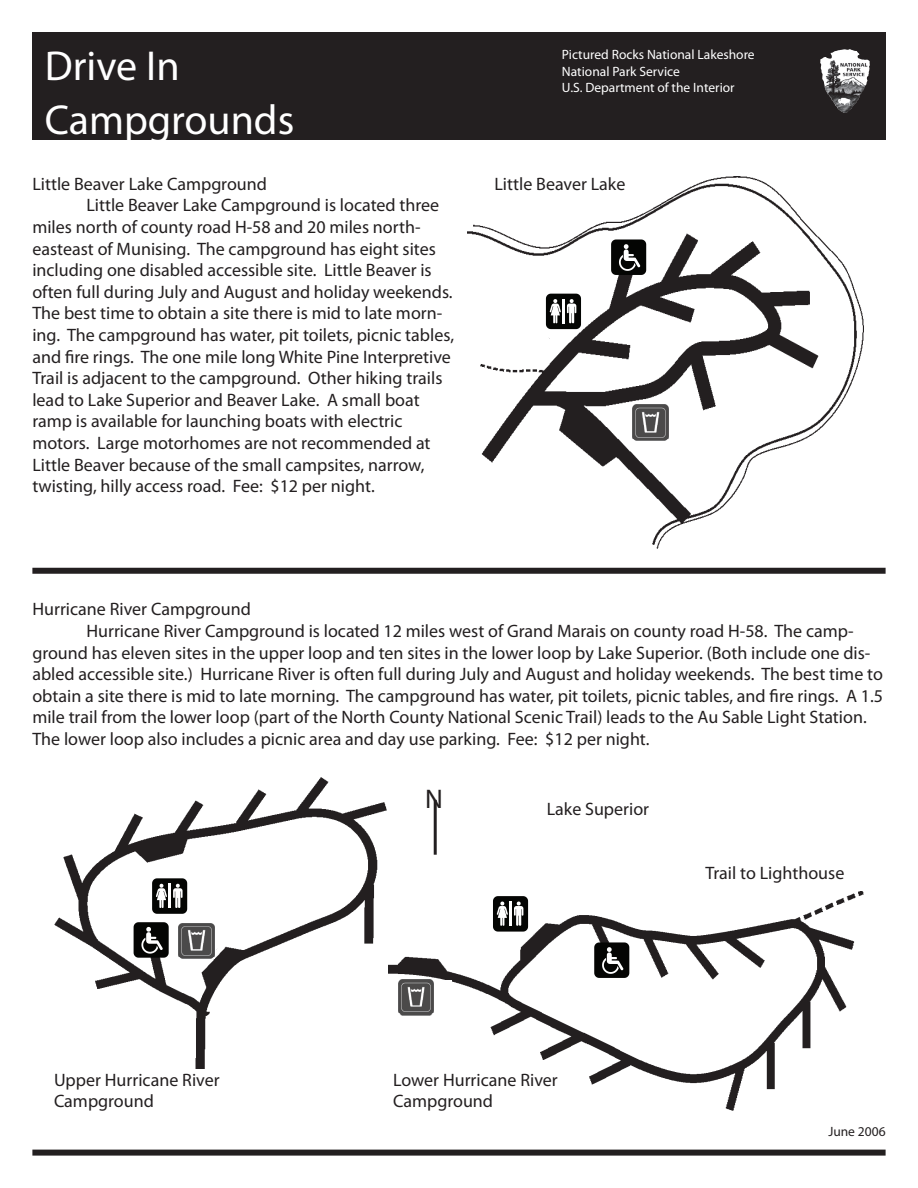
<style>
.page{position:relative;width:918px;height:1188px;background:#fff}
.page>*{position:absolute;margin:0;border:0;box-sizing:border-box;transform-origin:0 0}
.t1{font:42px/54px "Myriad Pro";color:#fff}
.t2{font:27px "Myriad Pro";color:#231f20}
.t3{font:18px/21.6px "Myriad Pro";color:#231f20}
.t4{font:13.5px/16.2px "Myriad Pro";color:#fff}
.t5{font:13.5px "Myriad Pro";color:#231f20}
</style>
<div class="page">
<img style="left:467px;top:176px;width:397px;height:372px">
<div style="left:32px;top:1150px;width:854px;height:6px;background:#231f20"></div>
<div style="left:32px;top:32px;width:854px;height:108px;background:#231f20"></div>
<img style="left:820px;top:49px;width:50px;height:62px">
<div style="left:32px;top:568px;width:854px;height:6px;background:#231f20"></div>
<img style="left:54px;top:778px;width:332px;height:291px">
<img style="left:388px;top:891px;width:476px;height:219px">
<hr style="left:434px;top:800px;width:3px;height:55px;background:#231f20">
<div style="left:408px;top:980px;width:44px;height:53px;background:#fff"></div>
<svg style="left:134px;top:920px;width:86px;height:53px"></svg>
<svg style="left:594px;top:942px;width:35px;height:36px"></svg>
<svg style="left:611px;top:239px;width:35px;height:36px"></svg>
<svg style="left:521px;top:271px;width:76px;height:75px"></svg>
<hr style="left:563px;top:299px;width:2px;height:24px;background:#fff">
<svg style="left:621px;top:395px;width:67px;height:67px"></svg>
<img style="left:398px;top:980px;width:36px;height:35px">
<div style="left:146px;top:868px;width:57px;height:54px;background:#fff"></div>
<img style="left:179px;top:923px;width:35px;height:36px">
<svg style="left:152px;top:878px;width:35px;height:36px"></svg>
<hr style="left:169px;top:884px;width:2px;height:24px;background:#fff">
<div style="left:497px;top:888px;width:38px;height:45px;background:#fff"></div>
<svg style="left:493px;top:896px;width:35px;height:36px"></svg>
<hr style="left:510px;top:902px;width:2px;height:24px;background:#fff">
<img style="left:633px;top:405px;width:35px;height:35px">
<h1 class="t1" style="left:45px;top:38px;width:251px">Drive In<br>Campgrounds</h1>
<p class="t4" style="left:562px;top:47px;width:194px">Pictured Rocks National Lakeshore<br>National Park Service<br>U.S. Department of the Interior</p>
<p class="t3" style="left:32px;top:173px;width:236px">Little Beaver Lake Campground</p>
<p class="t3" style="left:86px;top:194px;width:354px">Little Beaver Lake Campground is located three</p>
<p class="t3" style="left:32px;top:216px;width:390px">miles north of county road H-58 and 20 miles north-</p>
<p class="t3" style="left:32px;top:238px;width:405px">easteast of Munising. The campground has eight sites</p>
<p class="t3" style="left:32px;top:259px;width:401px">including one disabled accessible site. Little Beaver is</p>
<p class="t3" style="left:32px;top:281px;width:422px">often full during July and August and holiday weekends.</p>
<p class="t3" style="left:32px;top:302px;width:411px">The best time to obtain a site there is mid to late morn-</p>
<p class="t3" style="left:32px;top:324px;width:423px">ing. The campground has water, pit toilets, picnic tables,</p>
<p class="t3" style="left:32px;top:346px;width:420px">and fire rings. The one mile long White Pine Interpretive</p>
<p class="t3" style="left:32px;top:367px;width:412px">Trail is adjacent to the campground. Other hiking trails</p>
<p class="t3" style="left:32px;top:389px;width:389px">lead to Lake Superior and Beaver Lake. A small boat</p>
<p class="t3" style="left:32px;top:410px;width:372px">ramp is available for launching boats with electric</p>
<p class="t3" style="left:32px;top:432px;width:400px">motors. Large motorhomes are not recommended at</p>
<p class="t3" style="left:32px;top:454px;width:394px">Little Beaver because of the small campsites, narrow,</p>
<p class="t3" style="left:32px;top:475px;width:344px">twisting, hilly access road. Fee: $12 per night.</p>
<p class="t3" style="left:494px;top:173px;width:132px">Little Beaver Lake</p>
<p class="t3" style="left:32px;top:598px;width:220px">Hurricane River Campground</p>
<p class="t3" style="left:86px;top:620px;width:769px">Hurricane River Campground is located 12 miles west of Grand Marais on county road H-58. The camp-</p>
<p class="t3" style="left:32px;top:641px;width:840px">ground has eleven sites in the upper loop and ten sites in the lower loop by Lake Superior. (Both include one dis-</p>
<p class="t3" style="left:32px;top:663px;width:852px">abled accessible site.) Hurricane River is often full during July and August and holiday weekends. The best time to</p>
<p class="t3" style="left:32px;top:685px;width:852px">obtain a site there is mid to late morning. The campground has water, pit toilets, picnic tables, and fire rings. A 1.5</p>
<p class="t3" style="left:32px;top:706px;width:836px">mile trail from the lower loop (part of the North County National Scenic Trail) leads to the Au Sable Light Station.</p>
<p class="t3" style="left:32px;top:728px;width:619px">The lower loop also includes a picnic area and day use parking. Fee: $12 per night.</p>
<p class="t3" style="left:54px;top:1069px;width:167px">Upper Hurricane River<br>Campground</p>
<h2 class="t2" style="left:425px;top:783px;width:19px">N</h2>
<p class="t3" style="left:547px;top:798px;width:104px">Lake Superior</p>
<p class="t3" style="left:705px;top:862px;width:141px">Trail to Lighthouse</p>
<p class="t3" style="left:393px;top:1069px;width:166px">Lower Hurricane River<br>Campground</p>
<p class="t5" style="left:828px;top:1123px;width:59px">June 2006</p>
</div>
